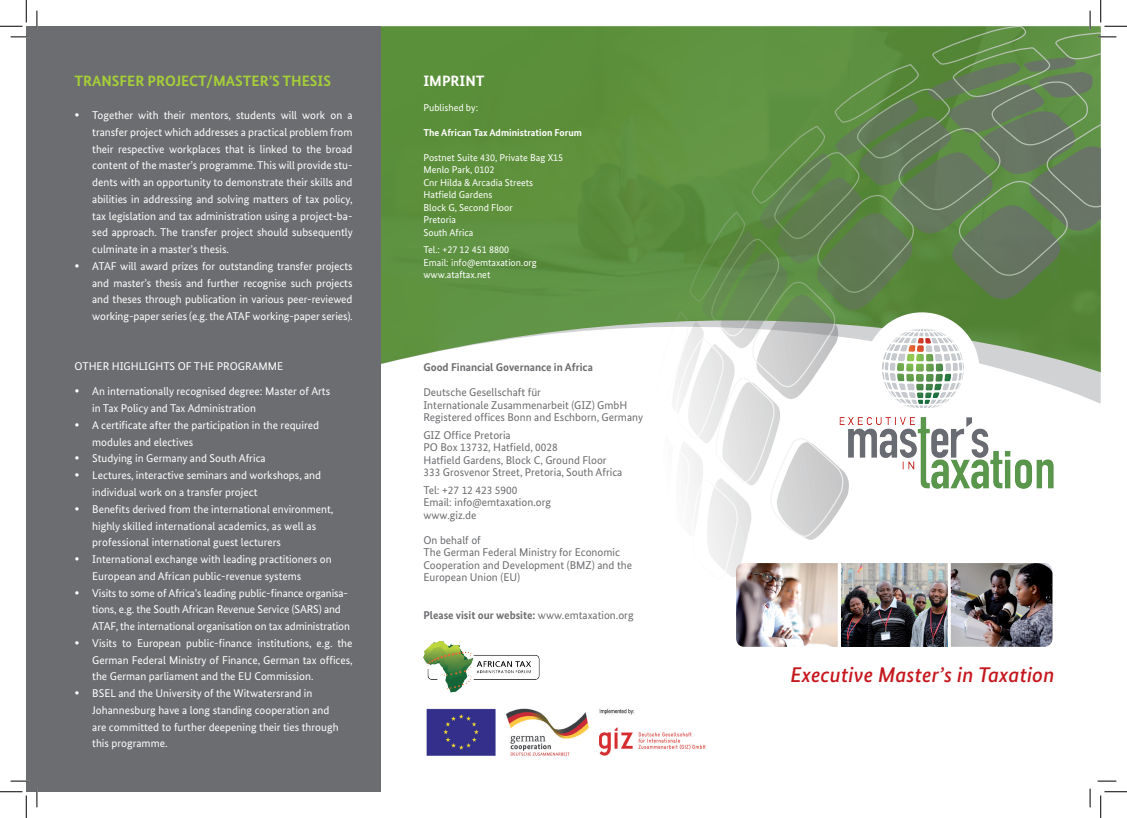
<style>
.page{position:relative;width:1127px;height:818px;background:#fff}
.page>*{position:absolute;margin:0;border:0;box-sizing:border-box;transform-origin:0 0}
.t1{font:italic 500 21.25px "Bundes Sans";letter-spacing:.01em;color:#c5171e}
.t2{font:700 15px "Bundes Sans";color:#a6ce39}
.t3{font:700 15px "Bundes Sans";color:#fff}
.t4{font:11.25px/16.8px "Bundes Sans";color:#fff}
.t5{font:11.25px/12.5px "Bundes Sans";color:#6c6d70}
.t6{font:700 11.25px "Bundes Sans";color:#6c6d70}
.t7{font:10px/12.5px "Bundes Sans";color:#fff}
.t8{font:700 10px "Bundes Sans";color:#fff}
.s1{font-weight:400}
</style>
<div class="page">
<img style="left:380px;top:26px;width:263px;height:346px">
<img style="left:736px;top:581px;width:101px;height:66px">
<img style="left:841px;top:581px;width:105px;height:66px">
<img style="left:950px;top:581px;width:102px;height:66px">
<div style="left:26px;top:26px;width:354px;height:766px;background:#6c6d70"></div>
<img style="left:426px;top:708px;width:280px;height:48px">
<img style="left:423px;top:640px;width:117px;height:53px">
<svg style="left:11px;top:36px;width:18px;height:2px"></svg>
<svg style="left:11px;top:780px;width:18px;height:2px"></svg>
<svg style="left:1097px;top:780px;width:18px;height:2px"></svg>
<svg style="left:36px;top:11px;width:2px;height:18px"></svg>
<svg style="left:36px;top:788px;width:2px;height:19px"></svg>
<svg style="left:1089px;top:788px;width:1px;height:19px"></svg>
<svg style="left:0;top:0;width:27px;height:27px"></svg>
<svg style="left:0;top:791px;width:27px;height:27px"></svg>
<svg style="left:643px;top:0;width:483px;height:581px"></svg>
<svg style="left:1100px;top:791px;width:26px;height:27px"></svg>
<h2 class="t2" style="left:74px;top:71px;width:258px">TRANSFER PROJECT/MASTER’S THESIS</h2>
<p class="t4" style="left:92px;top:107px;width:262px;text-align:justify;text-indent:-18px">• Together with their mentors, students will work on a transfer project which addresses a practical problem from their respective workplaces that is linked to the broad content of the master’s programme. This will provide stu&shy;dents with an opportunity to demonstrate their skills and abilities in addressing and solving matters of tax policy, tax legislation and tax administration using a project-ba&shy;sed approach. The transfer project should subsequently culminate in a master’s thesis.</p>
<p class="t4" style="left:92px;top:257px;width:262px;text-align:justify;text-indent:-18px">• ATAF will award prizes for outstanding transfer projects and master’s thesis and further recognise such projects and theses through publication in various peer-reviewed working-paper series (e.g. the ATAF working-paper series).</p>
<p class="t4" style="left:74px;top:358px;width:210px">OTHER HIGHLIGHTS OF THE PROGRAMME</p>
<p class="t4" style="left:92px;top:383px;width:239px;text-indent:-18px">• An internationally recognised degree: Master of Arts in Tax Policy and Tax Administration</p>
<p class="t4" style="left:92px;top:417px;width:228px;text-indent:-18px">• A certificate after the participation in the required modules and electives</p>
<p class="t4" style="left:74px;top:450px;width:193px">• Studying in Germany and South Africa</p>
<p class="t4" style="left:92px;top:467px;width:230px;text-indent:-18px">• Lectures, interactive seminars and workshops, and individual work on a transfer project</p>
<p class="t4" style="left:92px;top:500px;width:243px;text-indent:-18px">• Benefits derived from the international environment, highly skilled international academics, as well as professional international guest lecturers</p>
<p class="t4" style="left:92px;top:551px;width:241px;text-indent:-18px">• International exchange with leading practitioners on<br>European and African public-revenue systems</p>
<p class="t4" style="left:92px;top:584px;width:259px;text-indent:-18px">• Visits to some of Africa’s leading public-finance organisa&shy;tions, e.g. the South African Revenue Service (SARS) and<br>ATAF, the international organisation on tax administration</p>
<p class="t4" style="left:92px;top:634px;width:262px;text-align:justify;text-indent:-18px">• Visits to European public-finance institutions, e.g. the German Federal Ministry of Finance, German tax offices, the German parliament and the EU Commission.</p>
<p class="t4" style="left:92px;top:685px;width:248px;text-indent:-18px">• BSEL and the University of the Witwatersrand in Johannesburg have a long standing cooperation and are committed to further deepening their ties through this programme.</p>
<h2 class="t3" style="left:423px;top:71px;width:63px">IMPRINT</h2>
<p class="t7" style="left:423px;top:101px;width:56px">Published by:</p>
<p class="t8" style="left:423px;top:126px;width:160px">The African Tax Administration Forum</p>
<p class="t7" style="left:423px;top:151px;width:141px">Postnet Suite 430, Private Bag X15<br>Menlo Park, 0102<br>Cnr Hilda &amp; Arcadia Streets<br>Hatfield Gardens<br>Block G, Second Floor<br>Pretoria<br>South Africa</p>
<p class="t7" style="left:423px;top:243px;width:115px">Tel.: +27 12 451 8800<br>Email: info@emtaxation.org www.ataftax.net</p>
<p class="t6" style="left:423px;top:360px;width:171px">Good Financial Governance in Africa</p>
<p class="t5" style="left:423px;top:386px;width:221px">Deutsche Gesellschaft für<br>Internationale Zusammenarbeit (GIZ) GmbH<br>Registered offices Bonn and Eschborn, Germany</p>
<p class="t5" style="left:423px;top:428px;width:200px">GIZ Office Pretoria<br>PO Box 13732, Hatfield, 0028<br>Hatfield Gardens, Block C, Ground Floor 333 Grosvenor Street, Pretoria, South Africa</p>
<p class="t5" style="left:423px;top:483px;width:129px">Tel: +27 12 423 5900<br>Email: info@emtaxation.org www.giz.de</p>
<p class="t5" style="left:423px;top:533px;width:210px">On behalf of<br>The German Federal Ministry for Economic<br>Cooperation and Development (BMZ) and the<br>European Union (EU)</p>
<p class="t6" style="left:423px;top:608px;width:212px">Please visit our website: <span class="s1">www.emtaxation.org</span></p>
<h1 class="t1" style="left:790px;top:662px;width:265px">Executive Master’s in Taxation</h1>
</div>
